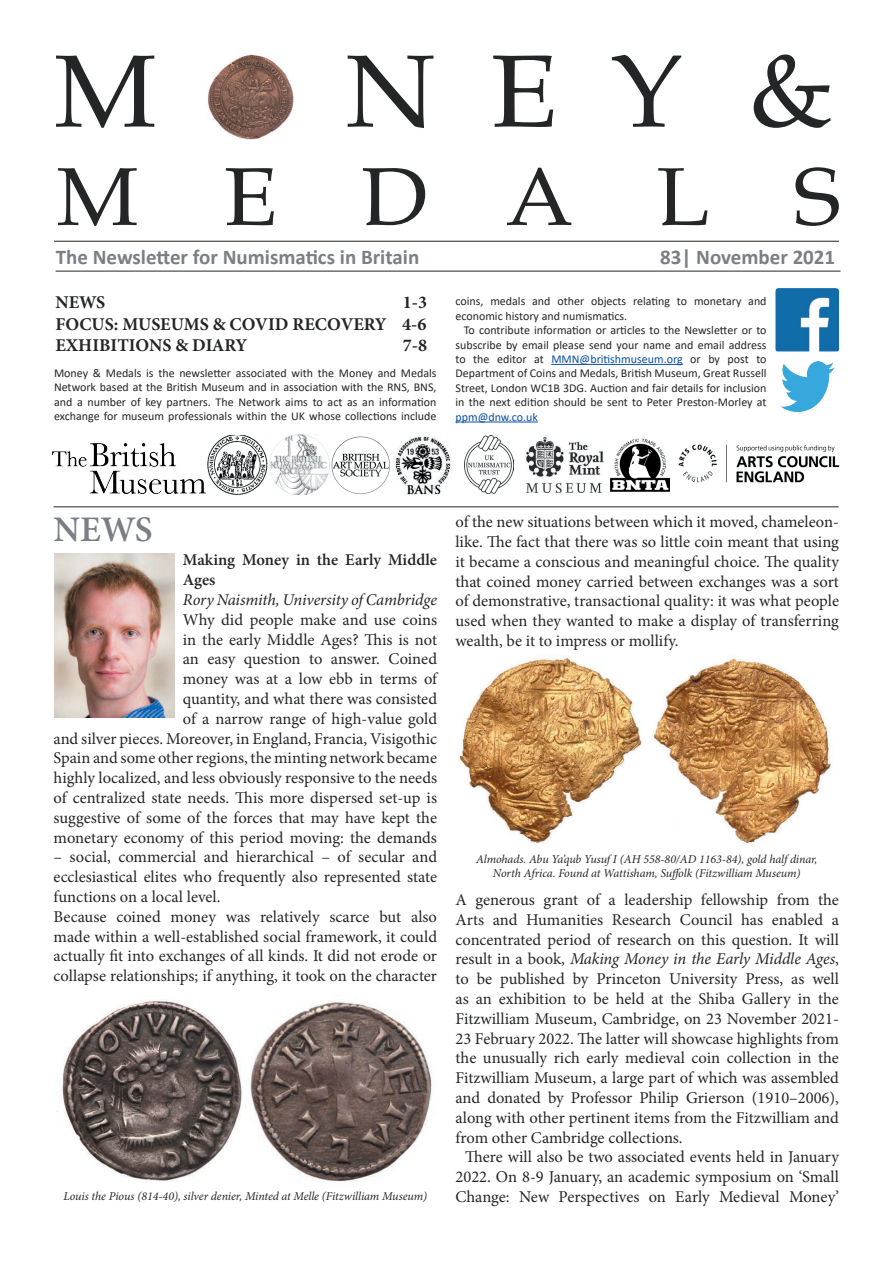
<style>
.page{position:relative;width:893px;height:1263px;background:#fff}
.page>*{position:absolute;margin:0;border:0;box-sizing:border-box;transform-origin:0 0}
.t1{font:102.6px "Book Antiqua";letter-spacing:.485em;color:#242527;scale:1.06 1}
.t2{font:82.05px "Book Antiqua";letter-spacing:.965em;color:#242527;scale:1.06 1}
.t3{font:600 36px "Minion Pro";color:#797f85}
.t4{font:700 21px "Calibri";color:#797f85}
.t5{font:700 18px/21.6px "Minion Pro";color:#242527;text-align:justify}
.t6{font:16.5px/19.8px "Minion Pro";color:#242527;text-align:right}
.t7{font:italic 16.5px "Minion Pro";letter-spacing:-.01em;color:#242527}
.t8{font:600 16.5px/19.8px "Minion Pro";color:#242527}
.t9{font:12px/14.4px "Calibri";color:#242527;text-align:justify}
.t10{font:italic 12px/14.4px "Minion Pro";letter-spacing:-.005em;color:#242527;text-align:center}
.t11{font:12px "Calibri";color:#0a4fa2}
.s1{color:#0a4fa2}
.s2{font-style:normal}
</style>
<div class="page">
<hr style="left:54px;top:241px;width:785px;height:1px;background:#242527">
<hr style="left:56px;top:271px;width:785px;height:1px;background:#242527">
<hr style="left:54px;top:506px;width:784px;height:1px;background:#242527">
<img style="left:775px;top:288px;width:64px;height:63px">
<img style="left:780px;top:362px;width:54px;height:49px">
<img style="left:678px;top:444px;width:162px;height:39px">
<img style="left:52px;top:444px;width:153px;height:50px">
<img style="left:208px;top:435px;width:59px;height:60px">
<img style="left:394px;top:436px;width:58px;height:59px">
<img style="left:464px;top:435px;width:49px;height:58px">
<img style="left:526px;top:436px;width:78px;height:57px">
<img style="left:610px;top:438px;width:60px;height:54px">
<hr style="left:551px;top:364px;width:132px;height:1px;background:#0a4fa2">
<hr style="left:455px;top:422px;width:83px;height:1px;background:#0a4fa2">
<img style="left:269px;top:435px;width:121px;height:60px">
<img style="left:54px;top:553px;width:120px;height:164px">
<img style="left:56px;top:1000px;width:376px;height:182px">
<img style="left:459px;top:657px;width:372px;height:187px">
<img style="left:207px;top:54px;width:87px;height:86px">
<h1 class="t1" style="left:54px;top:20px;width:596px">MONEY</h1>
<h1 class="t1" style="left:748px;top:20px;width:81px">&amp;</h1>
<h2 class="t2" style="left:56px;top:140px;width:741px">MEDALS</h2>
<p class="t4" style="left:56px;top:242px;width:365px">The Newsletter for Numismatics in Britain</p>
<p class="t4" style="left:660px;top:242px;width:177px">83| November 2021</p>
<p class="t5" style="left:55px;top:291px;width:51px">NEWS</p>
<p class="t5" style="left:55px;top:291px;width:373px;text-indent:347px">1-3<br>FOCUS: MUSEUMS &amp; COVID RECOVERY 4-6<br>EXHIBITIONS &amp; DIARY</p>
<p class="t9" style="left:455px;top:294px;width:313px">coins, medals and other objects relating to monetary and economic history and numismatics.</p>
<p class="t9" style="left:455px;top:323px;width:313px;text-indent:8px">To contribute information or articles to the Newsletter or to subscribe by email please send your name and email address to the editor at <span class="s1">MMN@britishmuseum.org</span> or by post to Department of Coins and Medals, British Museum, Great Russell Street, London WC1B 3DG. Auction and fair details for inclusion in the next edition should be sent to Peter Preston-Morley at</p>
<p class="t11" style="left:455px;top:408px;width:84px">ppm@dnw.co.uk</p>
<p class="t5" style="left:403px;top:335px;width:26px">7-8</p>
<p class="t9" style="left:54px;top:365px;width:384px">Money &amp; Medals is the newsletter associated with the Money and Medals Network based at the British Museum and in association with the RNS, BNS, and a number of key partners. The Network aims to act as an information exchange for museum professionals within the UK whose collections include</p>
<h3 class="t3" style="left:54px;top:505px;width:100px">NEWS</h3>
<p class="t8" style="left:183px;top:550px;width:256px">Making Money in the Early Middle<br>Ages</p>
<p class="t7" style="left:183px;top:588px;width:256px">Rory Naismith, University of Cambridge</p>
<p class="t6" style="left:54px;top:610px;width:385px">Why did people make and use coins<br>in the early Middle Ages? This is not<br>an easy question to answer. Coined<br>money was at a low ebb in terms of<br>quantity, and what there was consisted<br>of a narrow range of high-value gold<br>and silver pieces. Moreover, in England, Francia, Visigothic Spain and some other regions, the minting network became highly localized, and less obviously responsive to the needs of centralized state needs. This more dispersed set-up is suggestive of some of the forces that may have kept the monetary economy of this period moving: the demands</p>
<p class="t6" style="left:54px;top:847px;width:385px;text-align:left">– social, commercial and hierarchical – of secular and ecclesiastical elites who frequently also represented state functions on a local level.<br>Because coined money was relatively scarce but also made within a well-established social framework, it could actually fit into exchanges of all kinds. It did not erode or collapse relationships; if anything, it took on the character</p>
<p class="t10" style="left:63px;top:1188px;width:365px">Louis the Pious (814-40), silver denier, Minted at Melle (Fitzwilliam Museum)</p>
<p class="t6" style="left:455px;top:512px;width:385px;text-align:justify">of the new situations between which it moved, chameleon&shy;like. The fact that there was so little coin meant that using it became a conscious and meaningful choice. The quality that coined money carried between exchanges was a sort of demonstrative, transactional quality: it was what people used when they wanted to make a display of transferring wealth, be it to impress or mollify.</p>
<p class="t10" style="left:476px;top:852px;width:343px">Almohads. Abu Ya’qub Yusuf I (AH 558-80/AD 1163-84), gold half dinar,<br>North Africa. Found at Wattisham, Suffolk (Fitzwilliam Museum)</p>
<p class="t6" style="left:455px;top:890px;width:385px">A generous grant of a leadership fellowship from the</p>
<p class="t6" style="left:455px;top:910px;width:385px">Arts and Humanities Research Council has enabled a</p>
<p class="t6" style="left:455px;top:929px;width:385px">concentrated period of research on this question. It will</p>
<p class="t7" style="left:455px;top:948px;width:385px"><span class="s2">result in a book,</span> Making Money in the Early Middle Ages<span class="s2">,</span></p>
<p class="t6" style="left:455px;top:969px;width:385px">to be published by Princeton University Press, as well</p>
<p class="t6" style="left:455px;top:989px;width:385px">as an exhibition to be held at the Shiba Gallery in the</p>
<p class="t6" style="left:455px;top:1009px;width:385px">Fitzwilliam Museum, Cambridge, on 23 November 2021-</p>
<p class="t6" style="left:455px;top:1028px;width:385px">23 February 2022. The latter will showcase highlights from</p>
<p class="t6" style="left:455px;top:1048px;width:385px">the unusually rich early medieval coin collection in the</p>
<p class="t6" style="left:455px;top:1068px;width:385px">Fitzwilliam Museum, a large part of which was assembled</p>
<p class="t6" style="left:455px;top:1088px;width:385px">and donated by Professor Philip Grierson (1910–2006),</p>
<p class="t6" style="left:455px;top:1108px;width:385px">along with other pertinent items from the Fitzwilliam and</p>
<p class="t6" style="left:455px;top:1127px;width:229px">from other Cambridge collections.</p>
<p class="t6" style="left:465px;top:1147px;width:375px">There will also be two associated events held in January</p>
<p class="t6" style="left:455px;top:1167px;width:385px">2022. On 8-9 January, an academic symposium on ‘Small</p>
<p class="t6" style="left:455px;top:1187px;width:385px">Change: New Perspectives on Early Medieval Money’</p>
</div>
